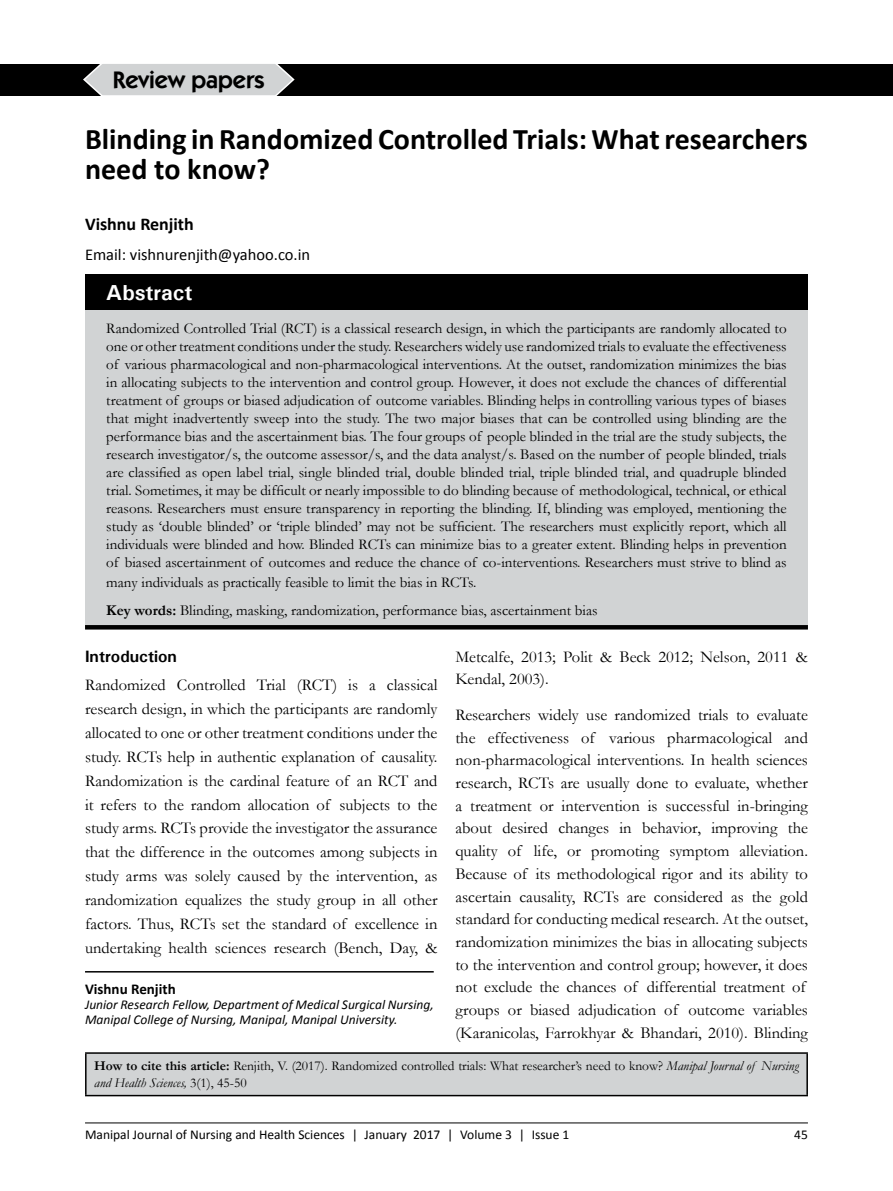
<style>
.page{position:relative;width:893px;height:1191px;background:#fff}
.page>*{position:absolute;margin:0;border:0;box-sizing:border-box;transform-origin:0 0}
.t1{font:700 30px/30px "Calibri";color:#000}
.t2{font:600 24px "Kabel IT Cby BT";color:#000}
.t3{font:700 21.75px "Univers";color:#fff}
.t4{font:700 18px "Calibri";color:#000}
.t5{font:16.5px/22.6px "Garamond";color:#000}
.t6{font:16.5px "Calibri";color:#000}
.t7{font:700 16.5px "Univers";color:#000}
.t8{font:15px/18px "Garamond";color:#000;text-align:justify}
.t9{font:700 15px "Calibri";color:#000}
.t10{font:13.5px/16.5px "Garamond";color:#000}
.t11{font:italic 13.5px/14.9px "Calibri";color:#000}
.t12{font:13.5px "Calibri";color:#000}
.s1{font-weight:700}
.s2{font-style:italic}
</style>
<div class="page">
<hr style="left:85px;top:1122px;width:723px;height:1px;background:#000">
<hr style="left:85px;top:971px;width:349px;height:1px;background:#000">
<div style="left:86px;top:1053px;width:721px;height:42px;background:#d1d3d4"></div>
<hr style="left:85px;top:1053px;width:2px;height:41px;background:#000">
<hr style="left:85px;top:1052px;width:723px;height:1px;background:#000">
<hr style="left:806px;top:1053px;width:2px;height:41px;background:#000">
<hr style="left:85px;top:1094px;width:723px;height:2px;background:#000">
<div style="left:0;top:64px;width:893px;height:31px;background:#000"></div>
<svg style="left:82px;top:64px;width:214px;height:32px;background:#bfc1c1"></svg>
<div style="left:85px;top:274px;width:723px;height:36px;background:#000"></div>
<div style="left:85px;top:310px;width:723px;height:317px;background:#d1d3d4"></div>
<svg style="left:85px;top:625px;width:723px;height:4px;background:#030303"></svg>
<h2 class="t2" style="left:113px;top:65px;width:154px">Review papers</h2>
<h1 class="t1" style="left:85px;top:124px;width:724px">Blinding in Randomized Controlled Trials: What researchers need to know?</h1>
<p class="t4" style="left:85px;top:213px;width:110px">Vishnu Renjith</p>
<p class="t6" style="left:85px;top:244px;width:227px">Email: vishnurenjith@yahoo.co.in</p>
<h3 class="t3" style="left:106px;top:278px;width:88px">Abstract</h3>
<p class="t8" style="left:106px;top:319px;width:682px">Randomized Controlled Trial (RCT) is a classical research design, in which the participants are randomly allocated to one or other treatment conditions under the study. Researchers widely use randomized trials to evaluate the effectiveness of various pharmacological and non-pharmacological interventions. At the outset, randomization minimizes the bias in allocating subjects to the intervention and control group. However, it does not exclude the chances of differential treatment of groups or biased adjudication of outcome variables. Blinding helps in controlling various types of biases that might inadvertently sweep into the study. The two major biases that can be controlled using blinding are the performance bias and the ascertainment bias. The four groups of people blinded in the trial are the study subjects, the research investigator/s, the outcome assessor/s, and the data analyst/s. Based on the number of people blinded, trials are classified as open label trial, single blinded trial, double blinded trial, triple blinded trial, and quadruple blinded trial. Sometimes, it may be difficult or nearly impossible to do blinding because of methodological, technical, or ethical reasons. Researchers must ensure transparency in reporting the blinding. If, blinding was employed, mentioning the study as ‘double blinded’ or ‘triple blinded’ may not be sufficient. The researchers must explicitly report, which all individuals were blinded and how. Blinded RCTs can minimize bias to a greater extent. Blinding helps in prevention of biased ascertainment of outcomes and reduce the chance of co-interventions. Researchers must strive to blind as</p>
<p class="t8" style="left:106px;top:567px;width:493px;line-height:28px">many individuals as practically feasible to limit the bias in RCTs.<br><span class="s1">Key words:</span> Blinding, masking, randomization, performance bias, ascertainment bias</p>
<p class="t7" style="left:85px;top:646px;width:93px">Introduction</p>
<p class="t5" style="left:85px;top:673px;width:354px;line-height:23.9px;text-align:justify">Randomized Controlled Trial (RCT) is a classical research design, in which the participants are randomly allocated to one or other treatment conditions under the study. RCTs help in authentic explanation of causality.<br>Randomization is the cardinal feature of an RCT and it refers to the random allocation of subjects to the study arms. RCTs provide the investigator the assurance that the difference in the outcomes among subjects in study arms was solely caused by the intervention, as randomization equalizes the study group in all other factors. Thus, RCTs set the standard of excellence in undertaking health sciences research (Bench, Day, &amp;</p>
<p class="t5" style="left:455px;top:644px;width:354px">Metcalfe, 2013; Polit &amp; Beck 2012; Nelson, 2011 &amp;<br>Kendal, 2003).</p>
<p class="t5" style="left:455px;top:703px;width:354px">Researchers widely use randomized trials to evaluate the effectiveness of various pharmacological and non-pharmacological interventions. In health sciences research, RCTs are usually done to evaluate, whether a treatment or intervention is successful in-bringing about desired changes in behavior, improving the quality of life, or promoting symptom alleviation.<br>Because of its methodological rigor and its ability to ascertain causality, RCTs are considered as the gold standard for conducting medical research. At the outset, randomization minimizes the bias in allocating subjects to the intervention and control group; however, it does not exclude the chances of differential treatment of groups or biased adjudication of outcome variables (Karanicolas, Farrokhyar &amp; Bhandari, 2010). Blinding</p>
<p class="t9" style="left:85px;top:979px;width:92px">Vishnu Renjith</p>
<p class="t11" style="left:85px;top:996px;width:350px">Junior Research Fellow, Department of Medical Surgical Nursing,<br>Manipal College of Nursing, Manipal, Manipal University.</p>
<p class="t10" style="left:94px;top:1057px;width:706px"><span class="s1">How to cite this article:</span> Renjith, V. (2017). Randomized controlled trials: What researcher’s need to know? <span class="s2">Manipal Journal of Nursing and Health Sciences,</span> 3(1), 45-50</p>
<p class="t12" style="left:85px;top:1125px;width:486px">Manipal Journal of Nursing and Health Sciences | January 2017 | Volume 3 | Issue 1</p>
<p class="t12" style="left:794px;top:1125px;width:15px">45</p>
</div>
